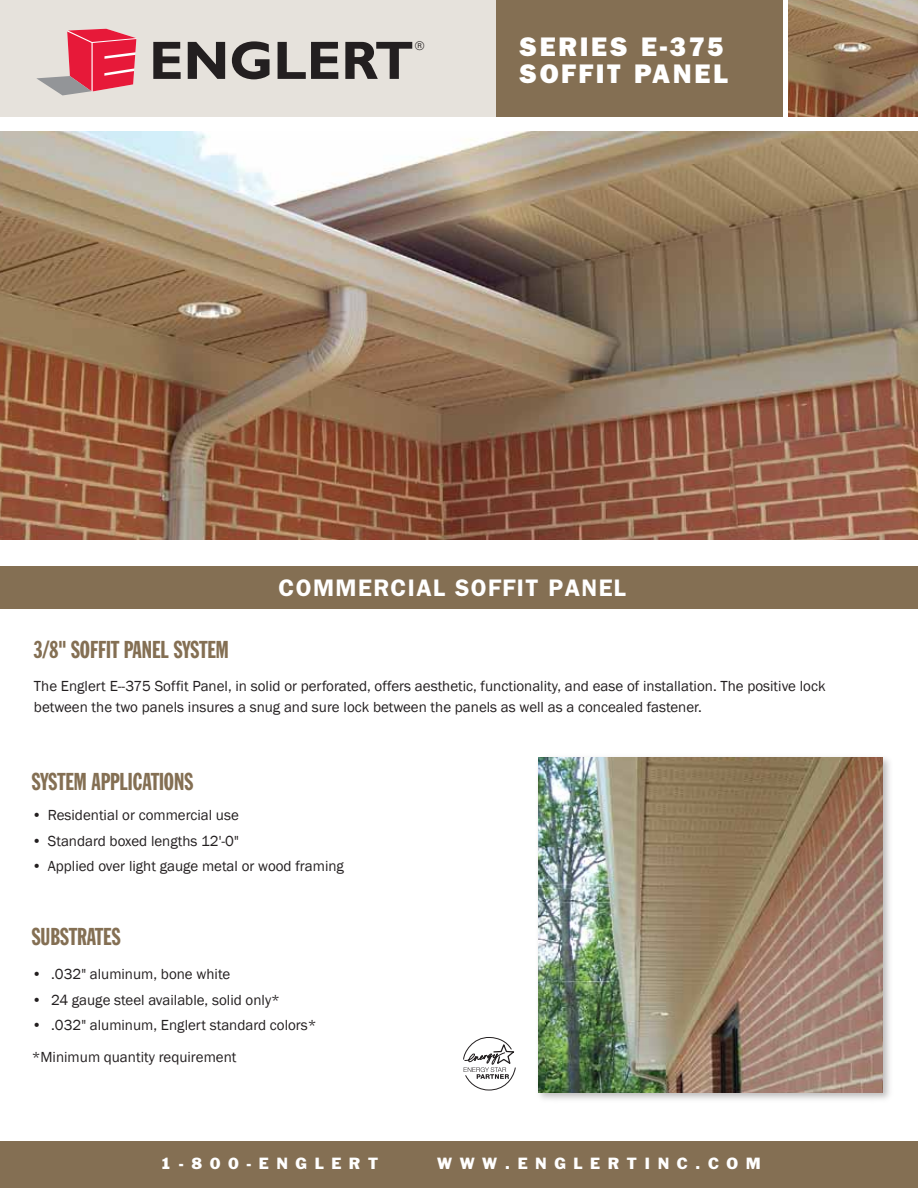
<style>
.page{position:relative;width:918px;height:1188px;background:#fff}
.page>*{position:absolute;margin:0;border:0;box-sizing:border-box;transform-origin:0 0}
.t1{font:800 27px/27px "Franklin Gothic";letter-spacing:.1em;color:#fff}
.t2{font:24px "Franklin Gothic Extra Cond";color:#846f53}
.t3{font:600 24px "Franklin Gothic";letter-spacing:.06em;color:#fff}
.t4{font:15px/21px "Franklin Gothic";color:#231f20}
.t5{font:15px "Franklin Gothic";letter-spacing:.5em;color:#fff}
.t6{font:12px "Univers";color:#231f20}
</style>
<div class="page">
<div style="left:0;top:0;width:783px;height:117px;background:#846f53"></div>
<div style="left:0;top:0;width:496px;height:118px;background:#e6e2dc"></div>
<div style="left:0;top:1142px;width:918px;height:46px;background:#846f53"></div>
<img style="left:0;top:131px;width:918px;height:409px">
<div style="left:0;top:566px;width:918px;height:43px;background:#846f53"></div>
<img style="left:538px;top:757px;width:352px;height:343px">
<img style="left:539px;top:758px;width:344px;height:334px">
<svg style="left:463px;top:1037px;width:53px;height:54px"></svg>
<svg style="left:153px;top:42px;width:28px;height:37px"></svg>
<svg style="left:188px;top:42px;width:37px;height:37px"></svg>
<svg style="left:232px;top:41px;width:38px;height:38px"></svg>
<svg style="left:278px;top:42px;width:60px;height:37px"></svg>
<svg style="left:345px;top:42px;width:67px;height:37px"></svg>
<svg style="left:36px;top:29px;width:100px;height:66px"></svg>
<img style="left:789px;top:0;width:129px;height:117px">
<p class="t6" style="left:415px;top:39px;width:11px">®</p>
<h1 class="t1" style="left:519px;top:33px;width:210px">SERIES E-375<br>SOFFIT PANEL</h1>
<h2 class="t3" style="left:279px;top:573px;width:349px">COMMERCIAL SOFFIT PANEL</h2>
<h2 class="t2" style="left:34px;top:637px;width:196px">3/8" SOFFIT PANEL SYSTEM</h2>
<p class="t4" style="left:34px;top:676px;width:793px">The Englert E--375 Soffit Panel, in solid or perforated, offers aesthetic, functionality, and ease of installation. The positive lock between the two panels insures a snug and sure lock between the panels as well as a concealed fastener.</p>
<h2 class="t2" style="left:32px;top:769px;width:163px">SYSTEM APPLICATIONS</h2>
<p class="t4" style="left:32px;top:805px;width:209px">• Residential or commercial use</p>
<p class="t4" style="left:32px;top:831px;width:209px">• Standard boxed lengths 12'-0"</p>
<p class="t4" style="left:32px;top:856px;width:314px">• Applied over light gauge metal or wood framing</p>
<h2 class="t2" style="left:32px;top:923px;width:90px">SUBSTRATES</h2>
<p class="t4" style="left:32px;top:964px;width:200px">• .032" aluminum, bone white</p>
<p class="t4" style="left:32px;top:990px;width:250px">• 24 gauge steel available, solid only*</p>
<p class="t4" style="left:32px;top:1010px;width:287px;line-height:31.5px">• .032" aluminum, Englert standard colors* *Minimum quantity requirement</p>
<p class="t5" style="left:161px;top:1154px;width:219px">1-800-ENGLERT</p>
<p class="t5" style="left:437px;top:1154px;width:325px">WWW.ENGLERTINC.COM</p>
</div>
